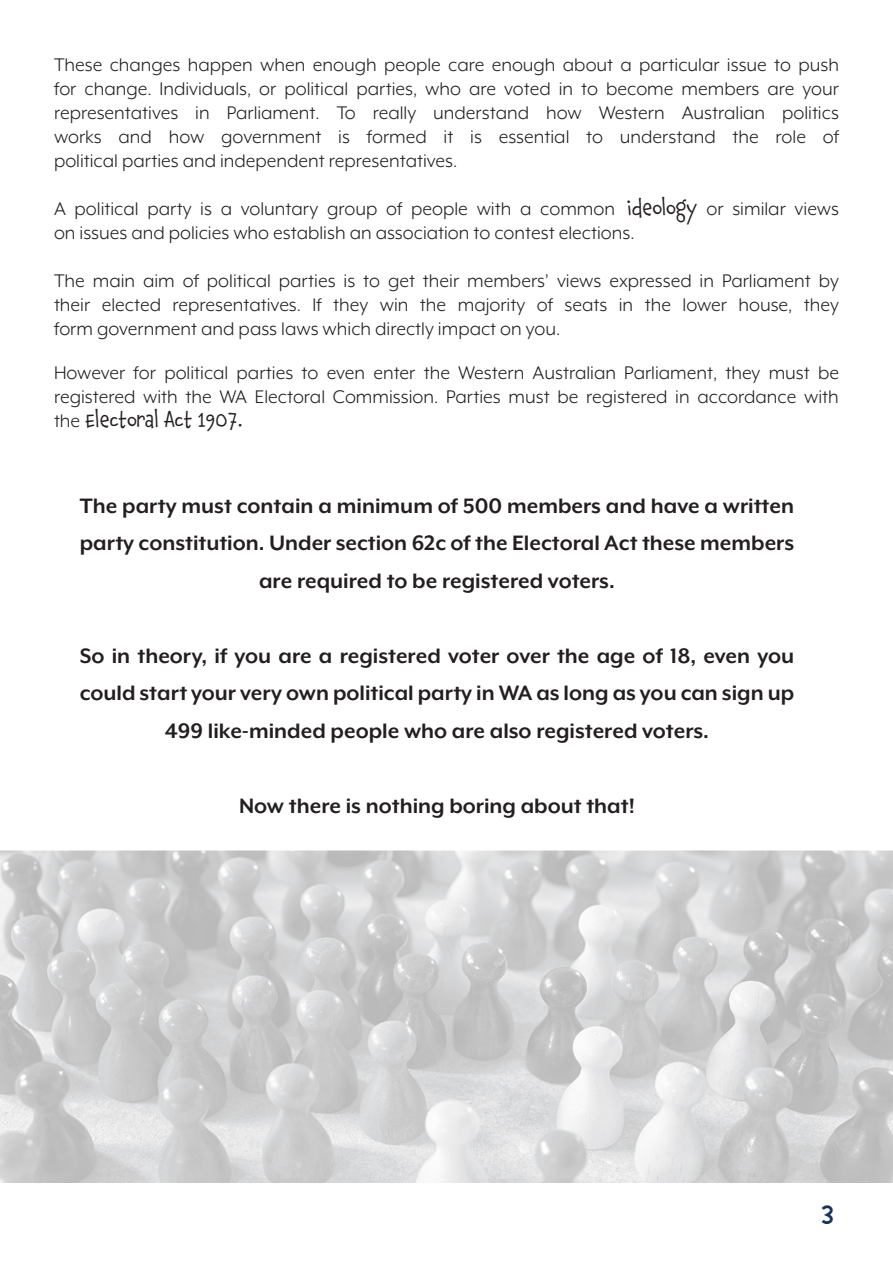
<style>
.page{position:relative;width:893px;height:1263px;background:#fff}
.page>*{position:absolute;margin:0;border:0;box-sizing:border-box;transform-origin:0 0}
.t1{font:34.5px "Blambot FX Pro Light BB";color:#17325c}
.t2{font:700 24px/37.5px "Mr Eaves XL Mod OT";color:#231f20;text-align:center}
.t3{font:21px/24px "Mr Eaves XL Mod OT";color:#231f20}
.t4{font:21px "Chaloops";color:#231f20}
.s1{font-family:"Chaloops"}
.s2{font-family:"Mr Eaves XL Mod OT"}
</style>
<div class="page">
<img style="left:0;top:850px;width:893px;height:332px">
<p class="t3" style="left:54px;top:53px;width:786px">These changes happen when enough people care enough about a particular issue to push for change. Individuals, or political parties, who are voted in to become members are your</p>
<p class="t3" style="left:54px;top:101px;width:786px">representatives in Parliament. To really understand how Western Australian politics</p>
<p class="t3" style="left:54px;top:125px;width:786px">works and how government is formed it is essential to understand the role of</p>
<p class="t3" style="left:54px;top:149px;width:405px">political parties and independent representatives.</p>
<p class="t3" style="left:54px;top:197px;width:786px">A political party is a voluntary group of people with a common <span class="s1">ideology</span> or similar views</p>
<p class="t3" style="left:54px;top:221px;width:582px">on issues and policies who establish an association to contest elections.</p>
<p class="t3" style="left:54px;top:269px;width:786px">The main aim of political parties is to get their members’ views expressed in Parliament by</p>
<p class="t3" style="left:54px;top:293px;width:786px">their elected representatives. If they win the majority of seats in the lower house, they</p>
<p class="t3" style="left:54px;top:317px;width:508px">form government and pass laws which directly impact on you.</p>
<p class="t3" style="left:54px;top:360px;width:787px">However for political parties to even enter the Western Australian Parliament, they must be</p>
<p class="t3" style="left:54px;top:384px;width:786px">registered with the WA Electoral Commission. Parties must be registered in accordance with</p>
<p class="t4" style="left:54px;top:402px;width:190px"><span class="s2">the</span> Electoral Act 1907.</p>
<p class="t2" style="left:80px;top:487px;width:716px">The party must contain a minimum of 500 members and have a written party constitution. Under section 62c of the Electoral Act these members are required to be registered voters.</p>
<p class="t2" style="left:80px;top:637px;width:716px">So in theory, if you are a registered voter over the age of 18, even you could start your very own political party in WA as long as you can sign up<br>499 like-minded people who are also registered voters.</p>
<p class="t2" style="left:239px;top:787px;width:397px">Now there is nothing boring about that!</p>
<h1 class="t1" style="left:821px;top:1198px;width:14px">3</h1>
</div>
